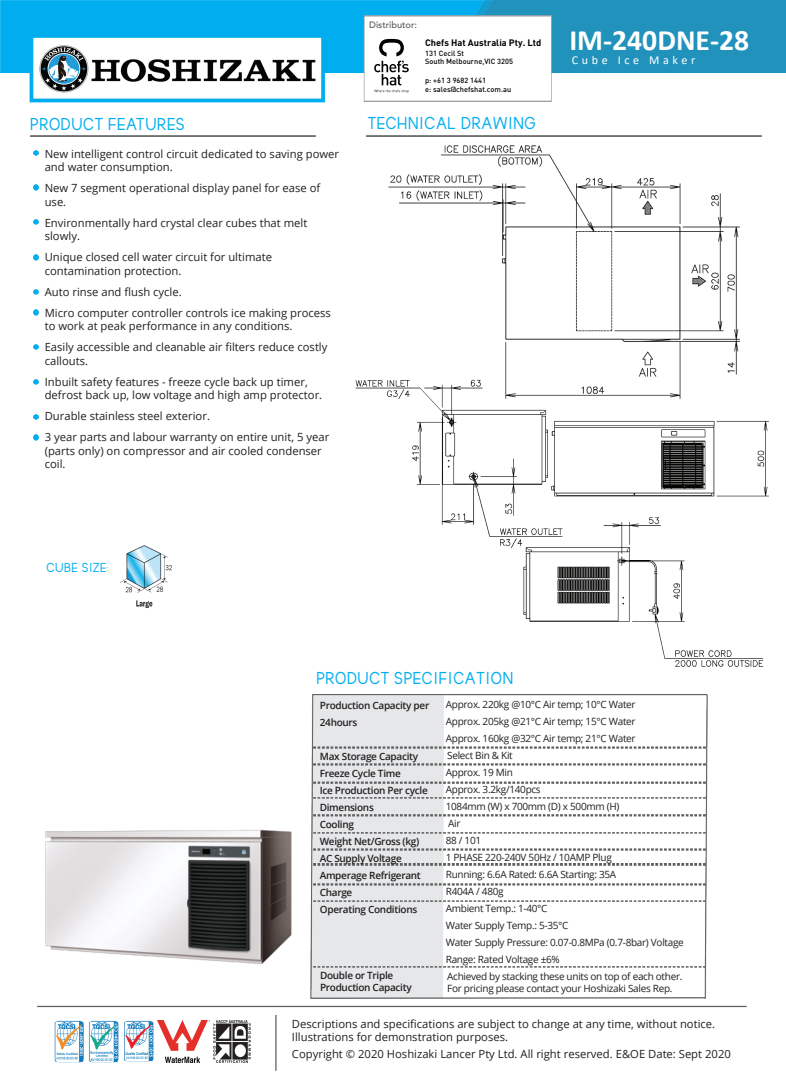
<style>
.page{position:relative;width:786px;height:1085px;background:#fff}
.page>*{position:absolute;margin:0;border:0;box-sizing:border-box;transform-origin:0 0}
.t1{font:700 29.62px "Calibri";color:#fff}
.t2{font:17.5px "thebrooklynbold";letter-spacing:.04em;color:#00aeef}
.t3{font:13.25px "thebrooklynbold";letter-spacing:.04em;color:#00aeef}
.t4{font:12px "Calibri";letter-spacing:.3em;color:#fff}
.t5{font:11.25px/13.5px "Open Sans";color:#231f20}
.t6{font:10px/17px "Open Sans";letter-spacing:-.03em;color:#231f20;text-align:justify}
.t7{font:600 10px/17px "Open Sans";letter-spacing:-.03em;color:#231f20}
.t8{font:10px/12px "Open Sans";letter-spacing:-.03em;color:#221e1f}
.t9{font:600 10px/12px "Open Sans";letter-spacing:-.03em;color:#221e1f}
.t10{font:700 9.25px "DIN";color:#000}
.t11{font:500 9.25px "Avenir";color:#57585a}
.t12{font:500 7.38px/8.9px "DIN";color:#000}
.s1{color:#221e1f}
</style>
<div class="page">
<svg style="left:34px;top:150px;width:5px;height:5px"></svg>
<svg style="left:34px;top:185px;width:5px;height:5px"></svg>
<svg style="left:34px;top:255px;width:5px;height:5px"></svg>
<svg style="left:34px;top:289px;width:5px;height:6px"></svg>
<svg style="left:34px;top:435px;width:5px;height:5px"></svg>
<svg style="left:34px;top:310px;width:5px;height:5px"></svg>
<svg style="left:34px;top:379px;width:5px;height:6px"></svg>
<svg style="left:34px;top:219px;width:5px;height:6px"></svg>
<svg style="left:34px;top:344px;width:5px;height:6px"></svg>
<svg style="left:34px;top:414px;width:5px;height:5px"></svg>
<img style="left:120px;top:545px;width:52px;height:64px">
<img style="left:45px;top:829px;width:246px;height:135px">
<img style="left:523px;top:518px;width:241px;height:149px">
<img style="left:578px;top:420px;width:191px;height:98px">
<img style="left:388px;top:145px;width:367px;height:280px">
<img style="left:355px;top:369px;width:223px;height:190px">
<img style="left:0;top:0;width:785px;height:99px">
<img style="left:311px;top:694px;width:396px;height:302px">
<svg style="left:310px;top:996px;width:396px;height:3px"></svg>
<img style="left:313px;top:747px;width:392px;height:1px">
<img style="left:313px;top:764px;width:392px;height:1px">
<img style="left:313px;top:782px;width:392px;height:1px">
<img style="left:313px;top:797px;width:392px;height:2px">
<img style="left:313px;top:966px;width:392px;height:2px">
<img style="left:313px;top:832px;width:392px;height:2px">
<img style="left:313px;top:848px;width:392px;height:2px">
<img style="left:313px;top:864px;width:392px;height:1px">
<img style="left:313px;top:884px;width:392px;height:1px">
<img style="left:313px;top:900px;width:392px;height:2px">
<div style="left:30px;top:34px;width:295px;height:68px;background:#fff;border:4px solid #00aeef"></div>
<img style="left:39px;top:45px;width:276px;height:48px">
<div style="left:459px;top:0;width:326px;height:73px;background:#2192bc"></div>
<hr style="left:37px;top:1006px;width:709px;height:1px;background:#5d5d5d">
<hr style="left:275px;top:1015px;width:1px;height:56px;background:#5d5d5d">
<img style="left:89px;top:1020px;width:29px;height:42px">
<img style="left:124px;top:1020px;width:29px;height:42px">
<img style="left:55px;top:1020px;width:29px;height:42px">
<svg style="left:58px;top:1062px;width:57px;height:1px"></svg>
<img style="left:213px;top:1020px;width:37px;height:42px">
<img style="left:157px;top:1020px;width:53px;height:42px">
<img style="left:313px;top:815px;width:392px;height:1px">
<div style="left:364px;top:16px;width:187px;height:86px;background:#fff;border:1px solid #9d9fa2"></div>
<svg style="left:374px;top:39px;width:34px;height:54px"></svg>
<h2 class="t2" style="left:30px;top:113px;width:156px">PRODUCT FEATURES</h2>
<p class="t5" style="left:45px;top:147px;width:296px">New intelligent control circuit dedicated to saving power and water consumption.</p>
<p class="t5" style="left:45px;top:181px;width:277px">New 7 segment operational display panel for ease of use.</p>
<p class="t5" style="left:45px;top:216px;width:264px">Environmentally hard crystal clear cubes that melt slowly.</p>
<p class="t5" style="left:45px;top:250px;width:229px">Unique closed cell water circuit for ultimate contamination protection.</p>
<p class="t5" style="left:45px;top:281px;width:287px;line-height:21px">Auto rinse and flush cycle.<br>Micro computer controller controls ice making process</p>
<p class="t5" style="left:45px;top:315px;width:284px;line-height:21px">to work at peak performance in any conditions.<br>Easily accessible and cleanable air filters reduce costly</p>
<p class="t5" style="left:45px;top:350px;width:264px;line-height:21px">callouts.<br>Inbuilt safety features - freeze cycle back up timer,</p>
<p class="t5" style="left:45px;top:384px;width:286px;line-height:21px">defrost back up, low voltage and high amp protector.<br>Durable stainless steel exterior.<br>3 year parts and labour warranty on entire unit, 5 year</p>
<p class="t5" style="left:45px;top:444px;width:278px">(parts only) on compressor and air cooled condenser coil.</p>
<p class="t11" style="left:369px;top:20px;width:49px">Distributor:</p>
<p class="t10" style="left:425px;top:37px;width:117px">Chefs Hat Australia Pty. Ltd</p>
<p class="t12" style="left:425px;top:48px;width:89px">131 Cecil St<br>South Melbourne,VIC 3205</p>
<p class="t12" style="left:425px;top:76px;width:88px">p: +61 3 9682 1441<br>e: sales@chefshat.com.au</p>
<h2 class="t2" style="left:367px;top:112px;width:169px">TECHNICAL DRAWING</h2>
<h1 class="t1" style="left:569px;top:19px;width:181px">IM-240DNE-28</h1>
<p class="t4" style="left:571px;top:52px;width:125px">Cube Ice Maker</p>
<p class="t3" style="left:46px;top:560px;width:64px">CUBE SIZE:</p>
<h2 class="t2" style="left:316px;top:667px;width:198px">PRODUCT SPECIFICATION</h2>
<p class="t7" style="left:320px;top:696px;width:111px">Production Capacity per<br>24hours</p>
<p class="t7" style="left:319px;top:747px;width:109px">Max Storage Capacity<br>Freeze Cycle Time<br>Ice Production Per cycle<br>Dimensions</p>
<p class="t9" style="left:319px;top:818px;width:36px">Cooling</p>
<p class="t7" style="left:319px;top:832px;width:103px">Weight Net/Gross (kg)<br>AC Supply Voltage<br>Amperage <span class="s1">Refrigerant<br>Charge</span></p>
<p class="t7" style="left:320px;top:900px;width:99px">Operating Conditions</p>
<p class="t6" style="left:445px;top:696px;width:191px">Approx. 220kg @10°C Air temp; 10°C Water Approx. 205kg @21°C Air temp; 15°C Water Approx. 160kg @32°C Air temp; 21°C Water</p>
<p class="t8" style="left:447px;top:749px;width:67px">Select Bin &amp; Kit</p>
<p class="t6" style="left:445px;top:764px;width:239px;text-align:left">Approx. 19 Min<br>Approx. 3.2kg/140pcs<br>1084mm (W) x 700mm (D) x 500mm (H)<br>Air<br>88 / 101<br>1 PHASE 220-240V 50Hz / 10AMP Plug<br>Running: 6.6A Rated: 6.6A Starting: 35A<br>R404A / 480g<br>Ambient Temp.: 1-40°C<br>Water Supply Temp.: 5-35°C<br>Water Supply Pressure: 0.07-0.8MPa (0.7-8bar) Voltage<br>Range: Rated Voltage ±6%</p>
<p class="t9" style="left:320px;top:969px;width:93px">Double or Triple<br>Production Capacity</p>
<p class="t8" style="left:447px;top:970px;width:236px">Achieved by stacking these units on top of each other.<br>For pricing please contact your Hoshizaki Sales Rep.</p>
<p class="t5" style="left:292px;top:1018px;width:424px;line-height:12.5px">Descriptions and specifications are subject to change at any time, without notice.<br>Illustrations for demonstration purposes.</p>
<p class="t5" style="left:292px;top:1047px;width:440px">Copyright © 2020 Hoshizaki Lancer Pty Ltd. All right reserved. E&amp;OE Date: Sept 2020</p>
</div>
